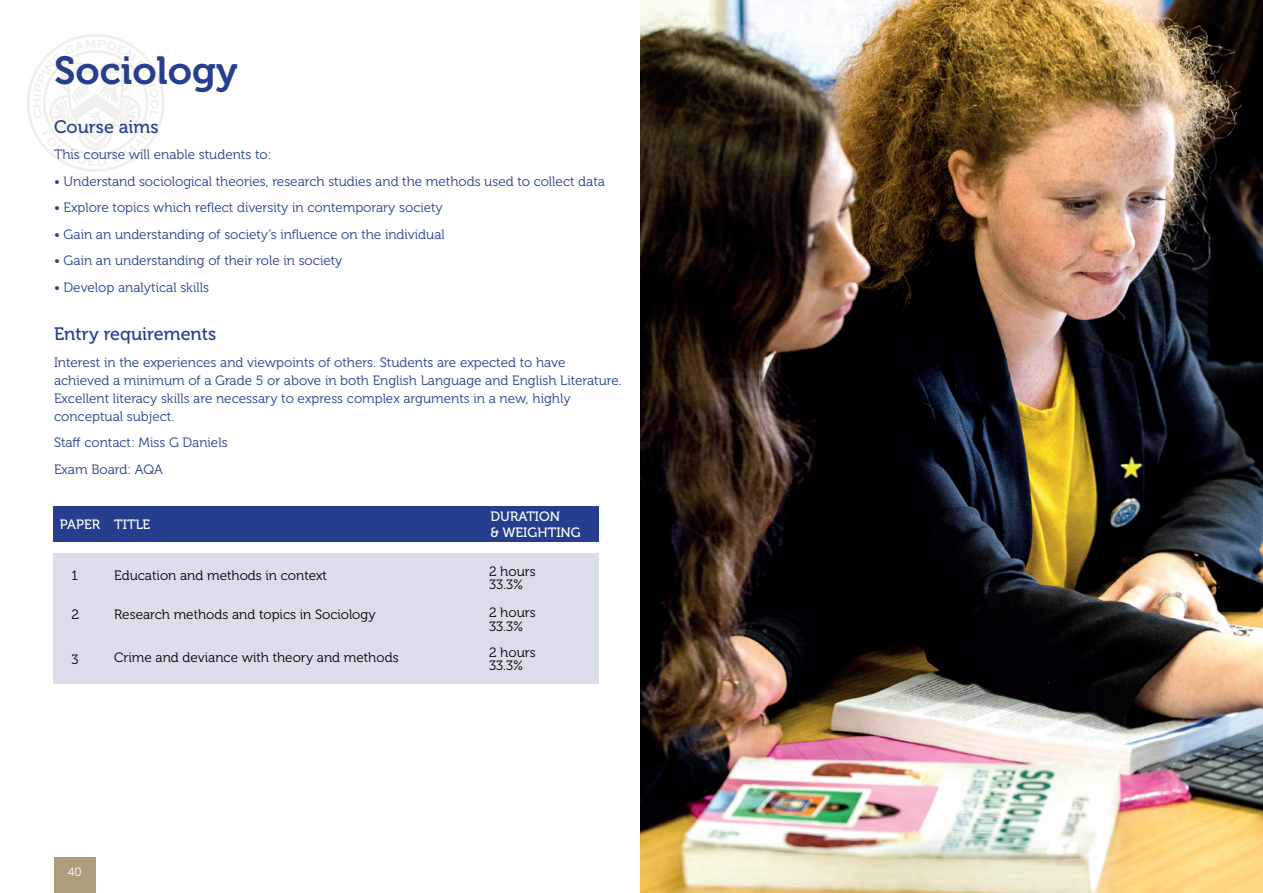
<style>
.page{position:relative;width:1263px;height:893px;background:#fff}
.page>*{position:absolute;margin:0;border:0;box-sizing:border-box;transform-origin:0 0}
.t1{font:39px "Museo 700";color:#253f8e}
.t2{font:18px "Museo 500";color:#253f8e}
.t3{font:13.5px/18px "Museo 300";color:#253f8e}
.t4{font:13.5px/13.5px "Museo 300";color:#000}
.t5{font:13.5px/16px "Museo 500";color:#fff}
.t6{font:12px "Museo 300";color:#fff}
</style>
<div class="page">
<img style="left:640px;top:0;width:622px;height:893px">
<div style="left:53px;top:506px;width:546px;height:35px;background:#253f8e"></div>
<div style="left:53px;top:553px;width:546px;height:131px;background:#dadeeb"></div>
<hr style="left:1262px;top:0;width:1px;height:893px;background:#253f8e">
<svg style="left:27px;top:34px;width:137px;height:138px"></svg>
<div style="left:54px;top:857px;width:42px;height:36px;background:#ac9e7d"></div>
<h1 class="t1" style="left:54px;top:49px;width:185px">Sociology</h1>
<h2 class="t2" style="left:54px;top:117px;width:106px">Course aims</h2>
<p class="t3" style="left:54px;top:146px;width:219px">This course will enable students to:</p>
<p class="t3" style="left:54px;top:173px;width:552px">• Understand sociological theories, research studies and the methods used to collect data</p>
<p class="t3" style="left:54px;top:199px;width:390px">• Explore topics which reflect diversity in contemporary society</p>
<p class="t3" style="left:54px;top:226px;width:392px">• Gain an understanding of society’s influence on the individual</p>
<p class="t3" style="left:54px;top:252px;width:290px">• Gain an understanding of their role in society</p>
<p class="t3" style="left:54px;top:279px;width:156px">• Develop analytical skills</p>
<h2 class="t2" style="left:54px;top:324px;width:164px">Entry requirements</h2>
<p class="t3" style="left:54px;top:354px;width:569px">Interest in the experiences and viewpoints of others. Students are expected to have achieved a minimum of a Grade 5 or above in both English Language and English Literature.<br>Excellent literacy skills are necessary to express complex arguments in a new, highly conceptual subject.</p>
<p class="t3" style="left:54px;top:430px;width:175px;line-height:26.5px">Staff contact: Miss G Daniels<br>Exam Board: AQA</p>
<p class="t5" style="left:60px;top:516px;width:42px">PAPER</p>
<p class="t5" style="left:114px;top:516px;width:38px">TITLE</p>
<p class="t5" style="left:491px;top:509px;width:92px">DURATION<br>&amp; WEIGHTING</p>
<p class="t4" style="left:72px;top:569px;width:8px">1</p>
<p class="t4" style="left:489px;top:565px;width:48px">2 hours<br>33.3%</p>
<p class="t4" style="left:489px;top:606px;width:48px">2 hours<br>33.3%</p>
<p class="t4" style="left:489px;top:646px;width:48px">2 hours<br>33.3%</p>
<p class="t4" style="left:114px;top:569px;width:214px">Education and methods in context</p>
<p class="t4" style="left:114px;top:607px;width:263px">Research methods and topics in Sociology</p>
<p class="t4" style="left:114px;top:651px;width:286px">Crime and deviance with theory and methods</p>
<p class="t4" style="left:72px;top:607px;width:9px">2</p>
<p class="t4" style="left:72px;top:652px;width:9px">3</p>
<p class="t6" style="left:68px;top:865px;width:15px">40</p>
</div>
